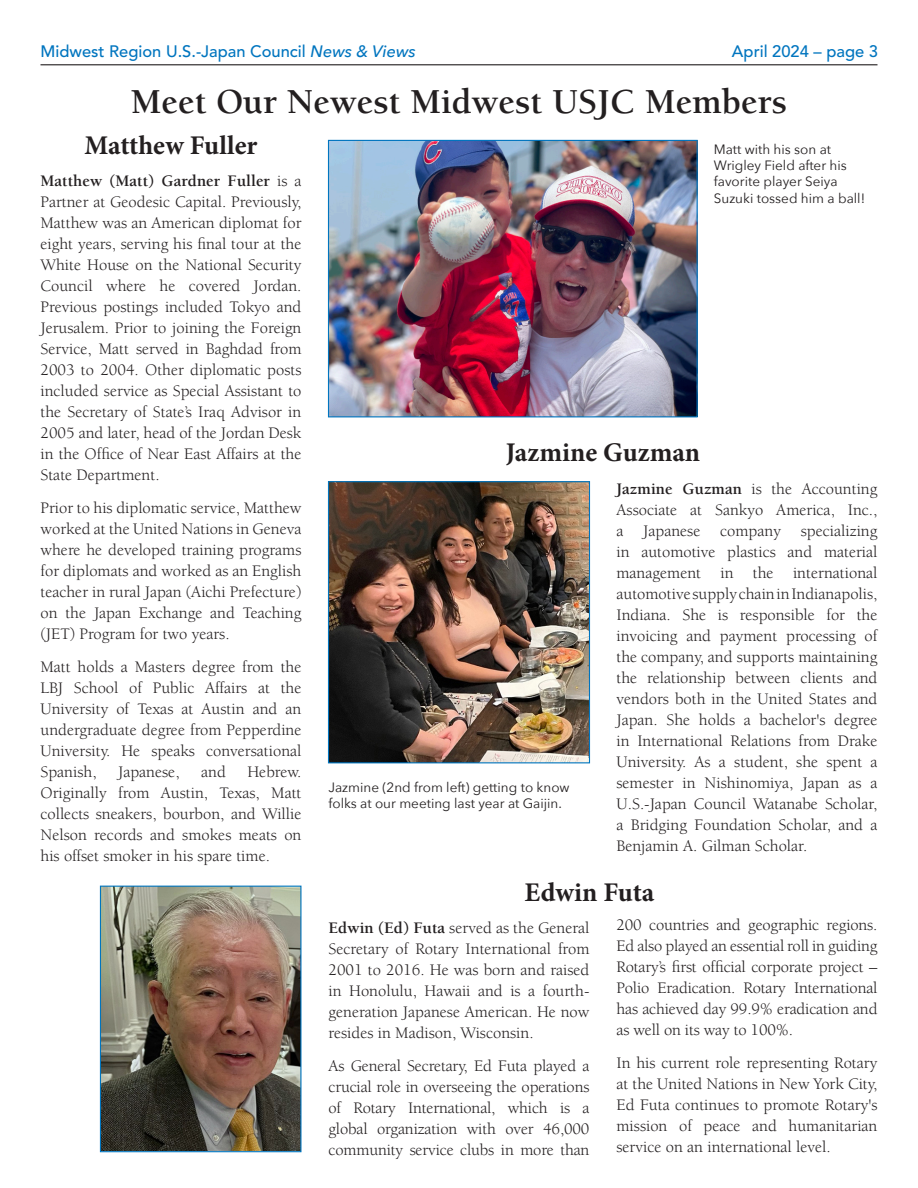
<style>
.page{position:relative;width:918px;height:1188px;background:#fff}
.page>*{position:absolute;margin:0;border:0;box-sizing:border-box;transform-origin:0 0}
.t1{font:700 36px "Berkeley";color:#231f20}
.t2{font:700 27px "Minion Pro";color:#231f20}
.t3{font:16.5px/21px "Berkeley";color:#231f20;text-align:justify}
.t4{font:500 16.5px "Avenir";color:#0075bf}
.t5{font:13.5px/16.2px "Avenir Next";color:#231f20}
.s1{font-family:"Avenir Next";font-style:italic}
.s2{font-weight:700}
</style>
<div class="page">
<hr style="left:40px;top:64px;width:838px;height:1px;background:#231f20">
<img style="left:330px;top:142px;width:366px;height:273px">
<div style="left:328px;top:140px;width:370px;height:277px;border:1px solid #0075bf"></div>
<img style="left:330px;top:483px;width:258px;height:278px">
<div style="left:328px;top:481px;width:262px;height:282px;border:1px solid #0075bf"></div>
<img style="left:102px;top:888px;width:198px;height:262px">
<div style="left:100px;top:886px;width:202px;height:266px;border:1px solid #0075bf"></div>
<p class="t4" style="left:40px;top:42px;width:377px">Midwest Region U.S.-Japan Council <span class="s1">News &amp; Views</span></p>
<p class="t4" style="left:732px;top:42px;width:148px">April 2024 – page 3</p>
<p class="t1" style="left:131px;top:82px;width:658px">Meet Our Newest Midwest USJC Members</p>
<p class="t2" style="left:85px;top:126px;width:174px">Matthew Fuller</p>
<p class="t3" style="left:40px;top:170px;width:263px"><span class="s2">Matthew (Matt) Gardner Fuller</span> is a Partner at Geodesic Capital. Previously, Matthew was an American diplomat for eight years, serving his final tour at the White House on the National Security Council where he covered Jordan.<br>Previous postings included Tokyo and Jerusalem. Prior to joining the Foreign Service, Matt served in Baghdad from 2003 to 2004. Other diplomatic posts included service as Special Assistant to the Secretary of State’s Iraq Advisor in 2005 and later, head of the Jordan Desk in the Office of Near East Affairs at the State Department.</p>
<p class="t3" style="left:40px;top:497px;width:263px">Prior to his diplomatic service, Matthew worked at the United Nations in Geneva where he developed training programs for diplomats and worked as an English teacher in rural Japan (Aichi Prefecture) on the Japan Exchange and Teaching (JET) Program for two years.</p>
<p class="t3" style="left:40px;top:656px;width:263px">Matt holds a Masters degree from the LBJ School of Public Affairs at the University of Texas at Austin and an undergraduate degree from Pepperdine University. He speaks conversational Spanish,</p>
<p class="t3" style="left:40px;top:761px;width:263px;text-indent:207px">Hebrew.<br>Originally from Austin, Texas, Matt collects sneakers, bourbon, and Willie Nelson records and smokes meats on his offset smoker in his spare time.</p>
<p class="t3" style="left:118px;top:761px;width:63px">Japanese,</p>
<p class="t3" style="left:201px;top:761px;width:26px">and</p>
<p class="t5" style="left:714px;top:141px;width:153px">Matt with his son at<br>Wrigley Field after his favorite player Seiya<br>Suzuki tossed him a ball!</p>
<p class="t2" style="left:506px;top:434px;width:196px">Jazmine Guzman</p>
<p class="t5" style="left:328px;top:779px;width:243px">Jazmine (2nd from left) getting to know folks at our meeting last year at Gaijin.</p>
<p class="t3" style="left:616px;top:479px;width:263px"><span class="s2">Jazmine Guzman</span> is the Accounting Associate at Sankyo America, Inc., a Japanese company specializing in automotive plastics and material management in the international automotive supply chain in Indianapolis, Indiana. She is responsible for the invoicing and payment processing of the company, and supports maintaining the relationship between clients and vendors both in the United States and Japan. She holds a bachelor's degree in International Relations from Drake University. As a student, she spent a semester in Nishinomiya, Japan as a U.S.-Japan Council Watanabe Scholar, a Bridging Foundation Scholar, and a Benjamin A. Gilman Scholar.</p>
<p class="t2" style="left:525px;top:874px;width:131px">Edwin Futa</p>
<p class="t3" style="left:328px;top:918px;width:263px"><span class="s2">Edwin (Ed) Futa</span> served as the General Secretary of Rotary International from 2001 to 2016. He was born and raised in Honolulu, Hawaii and is a fourth&shy;generation Japanese American. He now resides in Madison, Wisconsin.</p>
<p class="t3" style="left:328px;top:1056px;width:263px">As General Secretary, Ed Futa played a crucial role in overseeing the operations of Rotary International, which is a global organization with over 46,000 community service clubs in more than</p>
<p class="t3" style="left:616px;top:915px;width:263px">200 countries and geographic regions.<br>Ed also played an essential roll in guiding Rotary’s first official corporate project – Polio Eradication. Rotary International has achieved day 99.9% eradication and as well on its way to 100%.</p>
<p class="t3" style="left:616px;top:1053px;width:263px">In his current role representing Rotary at the United Nations in New York City, Ed Futa continues to promote Rotary's mission of peace and humanitarian service on an international level.</p>
</div>
